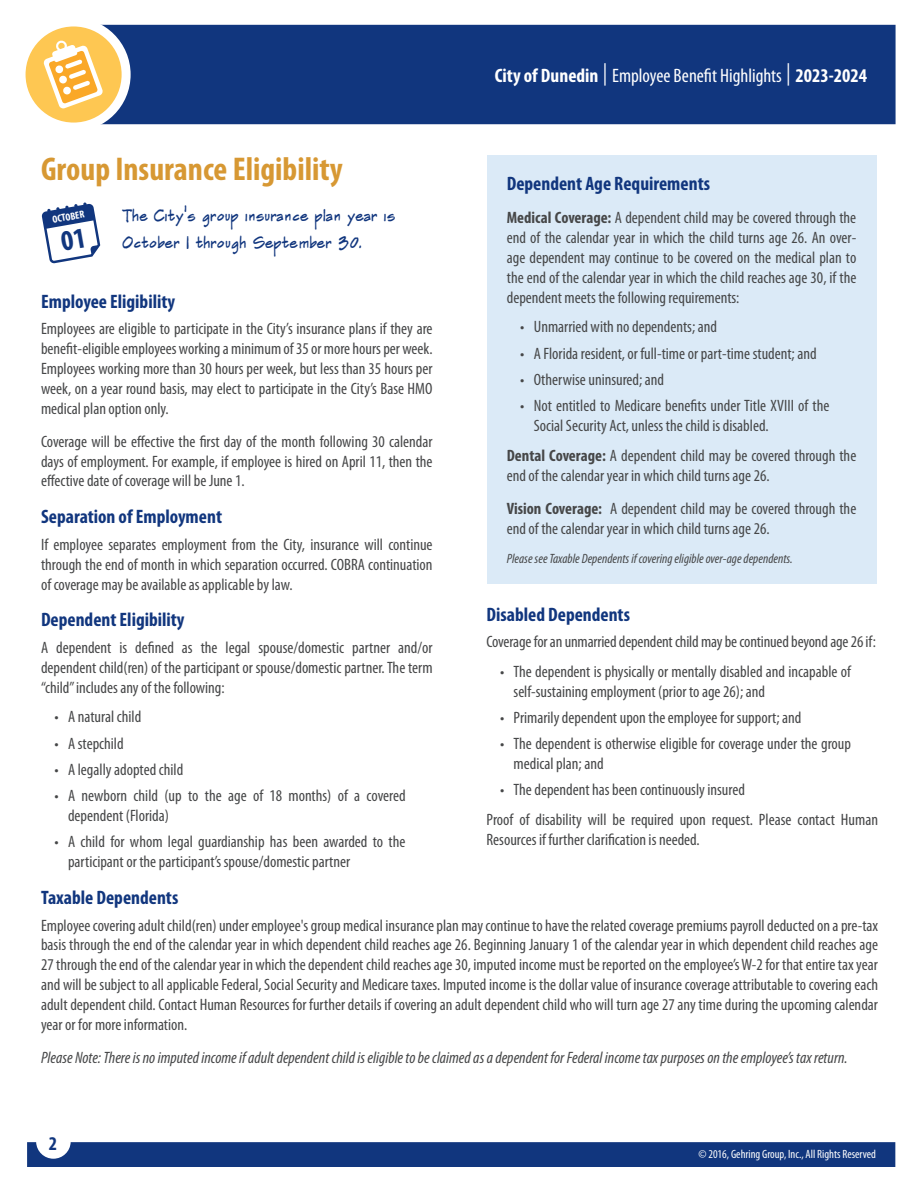
<style>
.page{position:relative;width:918px;height:1188px;background:#fff}
.page>*{position:absolute;margin:0;border:0;box-sizing:border-box;transform-origin:0 0}
.TOC_-_Insurance_Type_-_Header_V2{font:700 condensed 33px "Myriad Pro";color:#d79833}
.Body_-_Sub_Header{font:700 condensed 19.5px "Myriad Pro";color:#11367e}
.t1{font:condensed 19.5px "Myriad Pro";color:#fff}
.Body_-_Main{font:700 condensed 19.5px "Myriad Pro";color:#11367e}
.Body_-_Main-2{font:condensed 16.5px/19.8px "Myriad Pro";color:#464748}
.Body_-_Main-3{font:italic condensed 16.5px "Myriad Pro";color:#464748}
.Body_-_Pull_Quote{font:16.5px/27px "Frankthe Architect";color:#11367e}
.Body_-_Main-4{font:italic condensed 13.5px "Myriad Pro";color:#464748}
.t2{font:condensed 12px "Myriad Pro";color:#fff}
.t3{font:700 condensed 10.35px "Myriad Pro";color:#fff}
.s1{font-weight:700}
.s2{font-size:22.35px}
</style>
<div class="page">
<div style="left:27px;top:1142px;width:868px;height:25px;background:#11367e"></div>
<div style="left:104px;top:25px;width:792px;height:99px;background:#11367e"></div>
<svg style="left:21px;top:22px;width:105px;height:105px;fill:#fec752"></svg>
<div style="left:17px;top:17px;width:114px;height:115px;border:9px solid #fff;border-radius:50%"></div>
<svg style="left:43px;top:40px;width:60px;height:69px"></svg>
<div style="left:487px;top:155px;width:390px;height:429px;background:#dbeaf7"></div>
<svg style="left:42px;top:202px;width:58px;height:61px"></svg>
<p class="TOC_-_Insurance_Type_-_Header_V2" style="left:41px;top:151px;width:303px">Group Insurance Eligibility</p>
<p class="Body_-_Pull_Quote" style="left:122px;top:201px;width:276px">The City's group insurance plan year is<br>October 1 through September 30.</p>
<p class="Body_-_Sub_Header" style="left:41px;top:291px;width:136px">Employee Eligibility</p>
<p class="Body_-_Main-2" style="left:41px;top:319px;width:393px;text-align:justify">Employees are eligible to participate in the City’s insurance plans if they are benefit-eligible employees working a minimum of 35 or more hours per week.<br>Employees working more than 30 hours per week, but less than 35 hours per week, on a year round basis, may elect to participate in the City’s Base HMO medical plan option only.</p>
<p class="Body_-_Main-2" style="left:41px;top:432px;width:393px;text-align:justify">Coverage will be effective the first day of the month following 30 calendar days of employment. For example, if employee is hired on April 11, then the effective date of coverage will be June 1.</p>
<p class="Body_-_Sub_Header" style="left:41px;top:506px;width:182px">Separation of Employment</p>
<p class="Body_-_Main-2" style="left:41px;top:535px;width:393px;text-align:justify">If employee separates employment from the City, insurance will continue through the end of month in which separation occurred. COBRA continuation of coverage may be available as applicable by law.</p>
<p class="Body_-_Sub_Header" style="left:41px;top:609px;width:145px">Dependent Eligibility</p>
<p class="Body_-_Main-2" style="left:41px;top:638px;width:393px;text-align:justify">A dependent is defined as the legal spouse/domestic partner and/or dependent child(ren) of the participant or spouse/domestic partner. The term “child” includes any of the following:</p>
<p class="Body_-_Main-2" style="left:55px;top:707px;width:88px">• A natural child</p>
<p class="Body_-_Main-2" style="left:55px;top:734px;width:71px">• A stepchild</p>
<p class="Body_-_Main-2" style="left:55px;top:760px;width:130px">• A legally adopted child</p>
<p class="Body_-_Main-2" style="left:68px;top:786px;width:339px;text-indent:-14px">• A newborn child (up to the age of 18 months) of a covered dependent (Florida)</p>
<p class="Body_-_Main-2" style="left:68px;top:832px;width:339px;text-indent:-14px">• A child for whom legal guardianship has been awarded to the participant or the participant’s spouse/domestic partner</p>
<p class="t3" style="left:51px;top:213px;width:34px;rotate:-10deg">OCTOBER</p>
<p class="t1" style="left:495px;top:65px;width:374px"><span class="s1">City of Dunedin</span> <span class="s2">|</span> Employee Benefit Highlights <span class="s2">|</span> <span class="s1">2023-2024</span></p>
<p class="Body_-_Main" style="left:507px;top:173px;width:205px">Dependent Age Requirements</p>
<p class="Body_-_Main-2" style="left:507px;top:208px;width:351px;text-align:justify"><span class="s1">Medical Coverage:</span> A dependent child may be covered through the end of the calendar year in which the child turns age 26. An over&shy;age dependent may continue to be covered on the medical plan to the end of the calendar year in which the child reaches age 30, if the dependent meets the following requirements:</p>
<p class="Body_-_Main-2" style="left:520px;top:317px;width:198px">• Unmarried with no dependents; and</p>
<p class="Body_-_Main-2" style="left:520px;top:344px;width:298px">• A Florida resident, or full-time or part-time student; and</p>
<p class="Body_-_Main-2" style="left:520px;top:370px;width:145px">• Otherwise uninsured; and</p>
<p class="Body_-_Main-2" style="left:534px;top:396px;width:297px;text-indent:-14px">• Not entitled to Medicare benefits under Title XVIII of the<br>Social Security Act, unless the child is disabled.</p>
<p class="Body_-_Main-2" style="left:507px;top:446px;width:351px"><span class="s1">Dental Coverage:</span> A dependent child may be covered through the end of the calendar year in which child turns age 26.</p>
<p class="Body_-_Main-2" style="left:507px;top:499px;width:351px"><span class="s1">Vision Coverage:</span> A dependent child may be covered through the end of the calendar year in which child turns age 26.</p>
<p class="Body_-_Main-4" style="left:507px;top:552px;width:288px">Please see Taxable Dependents if covering eligible over-age dependents.</p>
<p class="Body_-_Sub_Header" style="left:487px;top:603px;width:145px">Disabled Dependents</p>
<p class="Body_-_Main-2" style="left:487px;top:632px;width:391px">Coverage for an unmarried dependent child may be continued beyond age 26 if:</p>
<p class="Body_-_Main-2" style="left:514px;top:662px;width:339px;text-indent:-14px">• The dependent is physically or mentally disabled and incapable of self-sustaining employment (prior to age 26); and</p>
<p class="Body_-_Main-2" style="left:500px;top:708px;width:303px">• Primarily dependent upon the employee for support; and</p>
<p class="Body_-_Main-2" style="left:514px;top:734px;width:339px;text-indent:-14px">• The dependent is otherwise eligible for coverage under the group medical plan; and</p>
<p class="Body_-_Main-2" style="left:500px;top:780px;width:246px">• The dependent has been continuously insured</p>
<p class="Body_-_Main-2" style="left:487px;top:810px;width:393px">Proof of disability will be required upon request. Please contact Human<br>Resources if further clarification is needed.</p>
<p class="Body_-_Sub_Header" style="left:41px;top:887px;width:139px">Taxable Dependents</p>
<p class="Body_-_Main-2" style="left:41px;top:915px;width:839px;text-align:justify">Employee covering adult child(ren) under employee's group medical insurance plan may continue to have the related coverage premiums payroll deducted on a pre-tax basis through the end of the calendar year in which dependent child reaches age 26. Beginning January 1 of the calendar year in which dependent child reaches age 27 through the end of the calendar year in which the dependent child reaches age 30, imputed income must be reported on the employee’s W-2 for that entire tax year and will be subject to all applicable Federal, Social Security and Medicare taxes. Imputed income is the dollar value of insurance coverage attributable to covering each adult dependent child. Contact Human Resources for further details if covering an adult dependent child who will turn age 27 any time during the upcoming calendar year or for more information.</p>
<p class="Body_-_Main-3" style="left:41px;top:1049px;width:808px">Please Note: There is no imputed income if adult dependent child is eligible to be claimed as a dependent for Federal income tax purposes on the employee’s tax return.</p>
<p class="Body_-_Main" style="left:49px;top:1133px;width:10px">2</p>
<p class="t2" style="left:698px;top:1148px;width:179px">© 2016, Gehring Group, Inc., All Rights Reserved</p>
</div>
